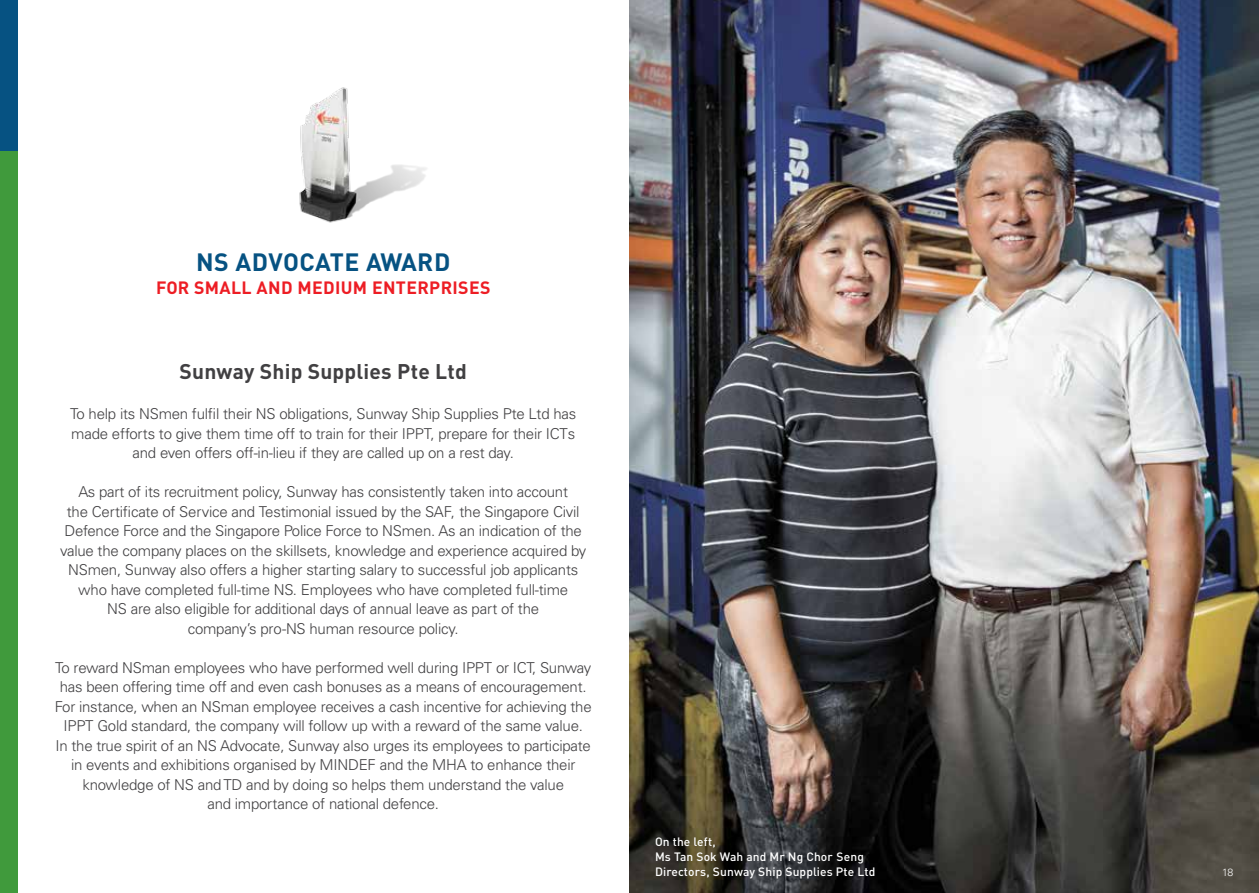
<style>
.page{position:relative;width:1259px;height:893px;background:#fff}
.page>*{position:absolute;margin:0;border:0;box-sizing:border-box;transform-origin:0 0}
.t1{font:700 24.75px "DIN";letter-spacing:.015em;color:#065282}
.t2{font:700 21px "DIN";letter-spacing:.01em;color:#414042}
.t3{font:700 17.55px "DIN";letter-spacing:.02em;color:#ed1d24}
.t4{font:300 15px/19.5px "Univers LT Std";letter-spacing:-.015em;color:#414042;text-align:center}
.t5{font:500 12px/15px "DIN";letter-spacing:.01em;color:#fff}
.t6{font:300 10.5px "Univers LT Std";color:#fff}
</style>
<div class="page">
<img style="left:629px;top:0;width:630px;height:893px">
<div style="left:0;top:0;width:17px;height:893px;background:#409a3c"></div>
<div style="left:0;top:0;width:17px;height:150px;background:#065282"></div>
<img style="left:299px;top:87px;width:128px;height:136px">
<h1 class="t1" style="left:196px;top:246px;width:256px">NS ADVOCATE AWARD</h1>
<p class="t3" style="left:156px;top:277px;width:336px">FOR SMALL AND MEDIUM ENTERPRISES</p>
<h2 class="t2" style="left:179px;top:358px;width:289px">Sunway Ship Supplies Pte Ltd</h2>
<p class="t4" style="left:70px;top:404px;width:508px">To help its NSmen fulfil their NS obligations, Sunway Ship Supplies Pte Ltd has made efforts to give them time off to train for their IPPT, prepare for their ICTs and even offers off-in-lieu if they are called up on a rest day.</p>
<p class="t4" style="left:60px;top:482px;width:528px">As part of its recruitment policy, Sunway has consistently taken into account<br>the Certificate of Service and Testimonial issued by the SAF, the Singapore Civil Defence Force and the Singapore Police Force to NSmen. As an indication of the value the company places on the skillsets, knowledge and experience acquired by NSmen, Sunway also offers a higher starting salary to successful job applicants who have completed full-time NS. Employees who have completed full-time<br>NS are also eligible for additional days of annual leave as part of the<br>company’s pro-NS human resource policy.</p>
<p class="t4" style="left:55px;top:658px;width:538px">To reward NSman employees who have performed well during IPPT or ICT, Sunway has been offering time off and even cash bonuses as a means of encouragement.<br>For instance, when an NSman employee receives a cash incentive for achieving the IPPT Gold standard, the company will follow up with a reward of the same value.<br>In the true spirit of an NS Advocate, Sunway also urges its employees to participate in events and exhibitions organised by MINDEF and the MHA to enhance their knowledge of NS and TD and by doing so helps them understand the value<br>and importance of national defence.</p>
<p class="t5" style="left:655px;top:833px;width:222px">On the left,<br>Ms Tan Sok Wah and Mr Ng Chor Seng<br>Directors, Sunway Ship Supplies Pte Ltd</p>
<p class="t6" style="left:1222px;top:865px;width:13px">18</p>
</div>
